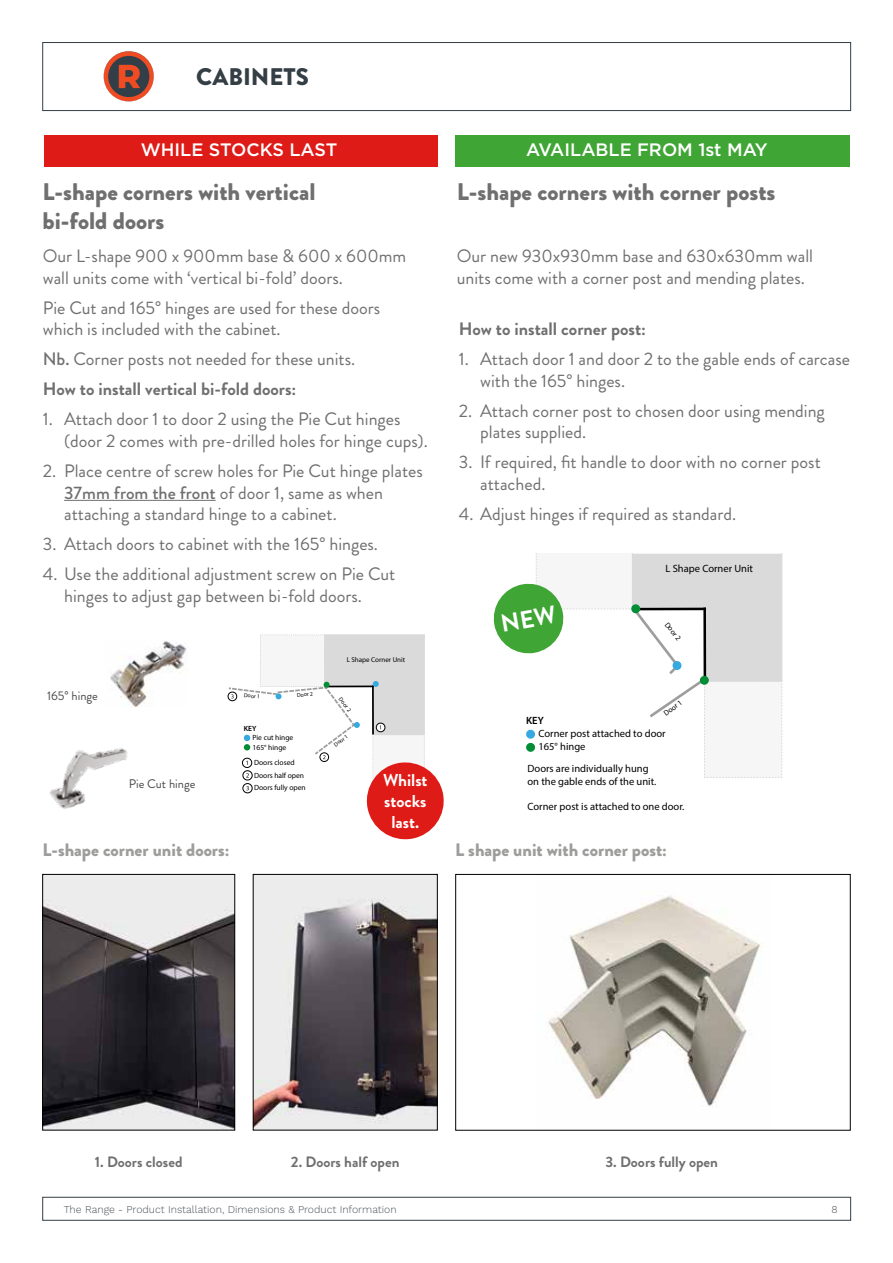
<style>
.page{position:relative;width:893px;height:1263px;background:#fff}
.page>*{position:absolute;margin:0;border:0;box-sizing:border-box;transform-origin:0 0}
.t1{font:900 24px/28.8px "Brandon Grotesque";color:#706f6f}
.t2{font:900 24px "Brandon Grotesque";color:#343e45}
.t3{font:18px/21.6px "Brandon Grotesque";color:#706f6f}
.t4{font:900 18px "Brandon Grotesque";color:#9d9d9c}
.t5{font:500 18px "Gotham";color:#fff}
.t6{font:700 18px "Brandon Grotesque";color:#706f6f}
.t7{font:700 17.25px/20.5px "Brandon Grotesque";color:#fff;text-align:center}
.t8{font:700 15px "Brandon Grotesque";color:#706f6f}
.t9{font:12.45px "Brandon Grotesque";color:#4a4a49}
.t10{font:10.5px/12.6px "Myriad Pro";color:#000}
.t11{font:300 10.5px "Work Sans";color:#4b5258}
.t12{font:600 10.5px "Myriad Pro";color:#000}
.t13{font:7.5px/12.8px "Myriad Pro";color:#000}
.t14{font:600 7.5px "Myriad Pro";color:#000}
.t15{font:7.05px "Myriad Pro";color:#000}
.t16{font:5.7px "Myriad Pro";color:#000}
.s1{font-weight:500}
.s2{font-weight:700}
</style>
<div class="page">
<div style="left:43px;top:42px;width:808px;height:69px;border:1px solid #343e45"></div>
<div style="left:43px;top:1197px;width:808px;height:23px;border:1px solid #343e45"></div>
<svg style="left:104px;top:51px;width:50px;height:50px"></svg>
<img style="left:547px;top:895px;width:215px;height:211px">
<div style="left:455px;top:874px;width:395px;height:256px;border:1px solid #000"></div>
<hr style="left:64px;top:500px;width:152px;height:1px;background:#706f6f">
<img style="left:110px;top:641px;width:78px;height:65px">
<img style="left:49px;top:748px;width:79px;height:61px">
<img style="left:255px;top:876px;width:180px;height:252px">
<img style="left:44px;top:876px;width:189px;height:252px">
<div style="left:42px;top:874px;width:193px;height:256px;border:1px solid #000"></div>
<svg style="left:228px;top:634px;width:216px;height:206px"></svg>
<div style="left:44px;top:135px;width:393px;height:32px;background:#df1b17"></div>
<div style="left:455px;top:135px;width:395px;height:32px;background:#3fa535"></div>
<svg style="left:493px;top:554px;width:290px;height:224px"></svg>
<h1 class="t2" style="left:196px;top:60px;width:114px">CABINETS</h1>
<p class="t5" style="left:141px;top:138px;width:198px">WHILE STOCKS LAST</p>
<p class="t5" style="left:526px;top:138px;width:243px">AVAILABLE FROM 1st MAY</p>
<h1 class="t1" style="left:43px;top:178px;width:274px">L-shape corners with vertical bi-fold doors</h1>
<p class="t3" style="left:43px;top:245px;width:365px">Our L-shape 900 x 900mm base &amp; 600 x 600mm wall units come with ‘vertical bi-fold’ doors.</p>
<p class="t3" style="left:43px;top:297px;width:339px">Pie Cut and 165° hinges are used for these doors which is included with the cabinet.</p>
<p class="t3" style="left:43px;top:345px;width:314px;line-height:29.7px"><span class="s1">Nb.</span> Corner posts not needed for these units.<br><span class="s2">How to install vertical bi-fold doors:</span></p>
<p class="t3" style="left:64px;top:408px;width:365px;text-indent:-21px">1. Attach door 1 to door 2 using the Pie Cut hinges (door 2 comes with pre-drilled holes for hinge cups).</p>
<p class="t3" style="left:64px;top:460px;width:360px;text-indent:-21px">2. Place centre of screw holes for Pie Cut hinge plates<br><span class="s1">37mm from the front</span> of door 1, same as when attaching a standard hinge to a cabinet.</p>
<p class="t3" style="left:43px;top:533px;width:337px">3. Attach doors to cabinet with the 165° hinges.</p>
<p class="t3" style="left:64px;top:564px;width:333px;text-indent:-21px">4. Use the additional adjustment screw on Pie Cut hinges to adjust gap between bi-fold doors.</p>
<p class="t9" style="left:47px;top:687px;width:52px">165° hinge</p>
<p class="t9" style="left:129px;top:775px;width:68px">Pie Cut hinge</p>
<p class="t16" style="left:244px;top:691px;width:18px;rotate:7deg">Door 1</p>
<p class="t16" style="left:297px;top:691px;width:18px;rotate:-5deg">Door 2</p>
<p class="t14" style="left:244px;top:723px;width:14px">KEY</p>
<p class="t13" style="left:254px;top:756px;width:53px">Doors closed<br>Doors half open<br>Doors fully open</p>
<p class="t13" style="left:253px;top:731px;width:42px">Pie cut hinge</p>
<p class="t13" style="left:253px;top:740px;width:35px">165° hinge</p>
<p class="t15" style="left:270px;top:772px;width:40px">Pie cut hinge</p>
<p class="t15" style="left:270px;top:781px;width:33px">165° hinge</p>
<p class="t4" style="left:43px;top:837px;width:189px">L-shape corner unit doors:</p>
<p class="t15" style="left:347px;top:655px;width:60px">L Shape Corner Unit</p>
<p class="t16" style="left:343px;top:696px;width:18px;rotate:52deg">Door 2</p>
<p class="t16" style="left:332px;top:742px;width:18px;rotate:-38deg">Door 1</p>
<p class="t7" style="left:383px;top:770px;width:46px">Whilst stocks last.</p>
<h1 class="t1" style="left:457px;top:178px;width:320px">L-shape corners with corner posts</h1>
<p class="t3" style="left:457px;top:245px;width:358px">Our new 930x930mm base and 630x630mm wall units come with a corner post and mending plates.</p>
<p class="t6" style="left:459px;top:316px;width:189px">How to install corner post:</p>
<p class="t3" style="left:480px;top:348px;width:371px;text-indent:-21px">1. Attach door 1 and door 2 to the gable ends of carcase with the 165° hinges.</p>
<p class="t3" style="left:480px;top:400px;width:346px;text-indent:-21px">2. Attach corner post to chosen door using mending plates supplied.</p>
<p class="t3" style="left:480px;top:452px;width:342px;text-indent:-21px">3. If required, fit handle to door with no corner post attached.</p>
<p class="t3" style="left:459px;top:503px;width:279px">4. Adjust hinges if required as standard.</p>
<p class="t10" style="left:665px;top:562px;width:89px">L Shape Corner Unit</p>
<p class="t12" style="left:526px;top:714px;width:19px">KEY</p>
<p class="t13" style="left:672px;top:619px;width:23px;rotate:52deg">Door 2</p>
<p class="t13" style="left:661px;top:709px;width:23px;rotate:-38deg">Door 1</p>
<p class="t10" style="left:538px;top:727px;width:129px">Corner post attached to door</p>
<p class="t10" style="left:538px;top:740px;width:49px">165° hinge</p>
<p class="t10" style="left:527px;top:762px;width:130px">Doors are individually hung on the gable ends of the unit.</p>
<p class="t10" style="left:527px;top:800px;width:158px">Corner post is attached to one door.</p>
<p class="t4" style="left:455px;top:837px;width:213px">L shape unit with corner post:</p>
<p class="t8" style="left:95px;top:1151px;width:89px">1. Doors closed</p>
<p class="t8" style="left:291px;top:1151px;width:110px">2. Doors half open</p>
<p class="t8" style="left:605px;top:1151px;width:114px">3. Doors fully open</p>
<p class="t11" style="left:64px;top:1203px;width:334px">The Range - Product Installation, Dimensions &amp; Product Information</p>
<p class="t11" style="left:831px;top:1203px;width:8px">8</p>
</div>
